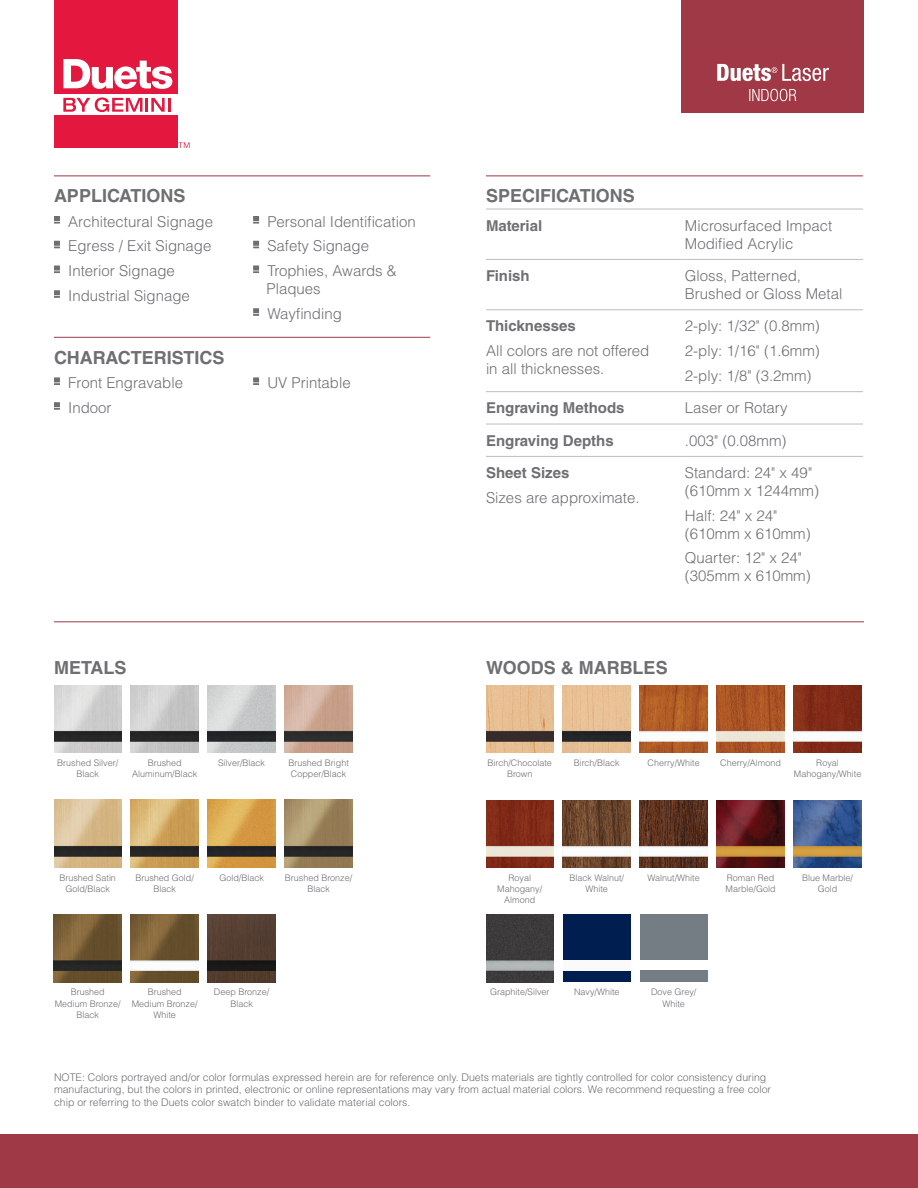
<style>
.page{position:relative;width:918px;height:1188px;background:#fff}
.page>*{position:absolute;margin:0;border:0;box-sizing:border-box;transform-origin:0 0}
.t1{font:700 18px "Helvetica LT Std";color:#6d6f72}
.Bullets{font:300 15px/18px "Helvetica LT Std";color:#6d6f72}
.t2{font:700 15px "Helvetica LT Std";color:#6d6f72}
.t3{font:300 10.5px/12.6px "Helvetica LT Std";color:#6d6f72}
.t4{font:300 9px/11.2px "Helvetica LT Std";color:#6d6f72;text-align:center}
</style>
<div class="page">
<hr style="left:54px;top:337px;width:199px;height:1px;background:#9f3946">
<hr style="left:253px;top:337px;width:177px;height:1px;background:#9f3946">
<hr style="left:54px;top:176px;width:199px;height:1px;background:#9f3946">
<hr style="left:253px;top:176px;width:177px;height:1px;background:#9f3946">
<svg style="left:54px;top:216px;width:6px;height:8px"></svg>
<svg style="left:54px;top:241px;width:6px;height:7px"></svg>
<svg style="left:54px;top:266px;width:6px;height:7px"></svg>
<svg style="left:54px;top:290px;width:6px;height:8px"></svg>
<svg style="left:253px;top:216px;width:6px;height:8px"></svg>
<svg style="left:253px;top:241px;width:6px;height:7px"></svg>
<svg style="left:253px;top:266px;width:6px;height:7px"></svg>
<svg style="left:253px;top:308px;width:6px;height:8px"></svg>
<svg style="left:54px;top:377px;width:6px;height:8px"></svg>
<svg style="left:54px;top:402px;width:6px;height:8px"></svg>
<svg style="left:253px;top:377px;width:6px;height:8px"></svg>
<hr style="left:486px;top:209px;width:199px;height:1px;background:#bcbdc0">
<hr style="left:685px;top:209px;width:178px;height:1px;background:#bcbdc0">
<hr style="left:486px;top:259px;width:199px;height:1px;background:#bcbdc0">
<hr style="left:685px;top:259px;width:178px;height:1px;background:#bcbdc0">
<hr style="left:486px;top:310px;width:199px;height:1px;background:#bcbdc0">
<hr style="left:685px;top:310px;width:178px;height:1px;background:#bcbdc0">
<hr style="left:486px;top:391px;width:199px;height:1px;background:#bcbdc0">
<hr style="left:685px;top:391px;width:178px;height:1px;background:#bcbdc0">
<hr style="left:486px;top:424px;width:199px;height:1px;background:#bcbdc0">
<hr style="left:685px;top:424px;width:178px;height:1px;background:#bcbdc0">
<hr style="left:486px;top:456px;width:199px;height:1px;background:#bcbdc0">
<hr style="left:685px;top:456px;width:178px;height:1px;background:#bcbdc0">
<hr style="left:486px;top:176px;width:199px;height:1px;background:#9f3946">
<hr style="left:685px;top:176px;width:178px;height:1px;background:#9f3946">
<img style="left:131px;top:685px;width:67px;height:68px">
<img style="left:54px;top:685px;width:68px;height:68px">
<img style="left:208px;top:685px;width:67px;height:68px">
<img style="left:285px;top:685px;width:67px;height:68px">
<img style="left:131px;top:800px;width:67px;height:67px">
<img style="left:54px;top:800px;width:68px;height:67px">
<img style="left:208px;top:800px;width:67px;height:67px">
<img style="left:285px;top:800px;width:67px;height:67px">
<img style="left:131px;top:915px;width:67px;height:67px">
<img style="left:54px;top:915px;width:67px;height:67px">
<img style="left:208px;top:915px;width:67px;height:67px">
<img style="left:563px;top:685px;width:67px;height:68px">
<img style="left:486px;top:685px;width:68px;height:68px">
<img style="left:640px;top:685px;width:67px;height:68px">
<img style="left:717px;top:685px;width:67px;height:68px">
<img style="left:486px;top:800px;width:68px;height:68px">
<img style="left:794px;top:685px;width:67px;height:68px">
<img style="left:563px;top:800px;width:67px;height:68px">
<img style="left:640px;top:800px;width:67px;height:68px">
<img style="left:794px;top:800px;width:67px;height:68px">
<img style="left:717px;top:800px;width:67px;height:68px">
<img style="left:486px;top:915px;width:68px;height:67px">
<div style="left:563px;top:915px;width:68px;height:67px;background:#001f50"></div>
<div style="left:563px;top:960px;width:68px;height:11px;background:#fafafa"></div>
<div style="left:640px;top:915px;width:67px;height:45px;background:#737d83"></div>
<div style="left:640px;top:971px;width:67px;height:11px;background:#737d83"></div>
<hr style="left:54px;top:621px;width:810px;height:1px;background:#9f3946">
<div style="left:0;top:1134px;width:918px;height:54px;background:#9f3946"></div>
<div style="left:682px;top:0;width:182px;height:52px;background:#9f3946"></div>
<div style="left:682px;top:52px;width:182px;height:61px;background:#a03945"></div>
<svg style="left:717px;top:64px;width:112px;height:17px"></svg>
<svg style="left:749px;top:89px;width:47px;height:12px"></svg>
<div style="left:54px;top:0;width:123px;height:94px;background:#e4183e"></div>
<div style="left:54px;top:115px;width:123px;height:33px;background:#e4183e"></div>
<svg style="left:63px;top:59px;width:109px;height:30px"></svg>
<svg style="left:63px;top:97px;width:107px;height:15px"></svg>
<svg style="left:179px;top:142px;width:11px;height:6px"></svg>
<p class="t1" style="left:54px;top:185px;width:133px">APPLICATIONS</p>
<p class="Bullets" style="left:68px;top:212px;width:146px">Architectural Signage</p>
<p class="Bullets" style="left:68px;top:237px;width:145px">Egress / Exit Signage</p>
<p class="Bullets" style="left:68px;top:262px;width:108px">Interior Signage</p>
<p class="Bullets" style="left:68px;top:286px;width:123px">Industrial Signage</p>
<p class="t1" style="left:54px;top:346px;width:172px">CHARACTERISTICS</p>
<p class="Bullets" style="left:68px;top:374px;width:116px">Front Engravable</p>
<p class="Bullets" style="left:68px;top:398px;width:45px">Indoor</p>
<p class="Bullets" style="left:267px;top:212px;width:150px">Personal Identification</p>
<p class="Bullets" style="left:267px;top:237px;width:103px">Safety Signage</p>
<p class="Bullets" style="left:267px;top:262px;width:132px">Trophies, Awards &amp;<br>Plaques</p>
<p class="Bullets" style="left:267px;top:304px;width:76px">Wayfinding</p>
<p class="Bullets" style="left:267px;top:374px;width:85px">UV Printable</p>
<p class="t1" style="left:486px;top:185px;width:150px">SPECIFICATIONS</p>
<p class="t2" style="left:486px;top:216px;width:58px">Material</p>
<p class="Bullets" style="left:685px;top:216px;width:149px">Microsurfaced Impact<br>Modified Acrylic</p>
<p class="t2" style="left:486px;top:267px;width:45px">Finish</p>
<p class="Bullets" style="left:685px;top:267px;width:159px">Gloss, Patterned,<br>Brushed or Gloss Metal</p>
<p class="t2" style="left:486px;top:317px;width:91px">Thicknesses</p>
<p class="Bullets" style="left:486px;top:342px;width:165px">All colors are not offered in all thicknesses.</p>
<p class="Bullets" style="left:685px;top:317px;width:137px">2-ply: 1/32" (0.8mm)</p>
<p class="Bullets" style="left:685px;top:342px;width:137px">2-ply: 1/16" (1.6mm)</p>
<p class="Bullets" style="left:685px;top:366px;width:128px">2-ply: 1/8" (3.2mm)</p>
<p class="t2" style="left:486px;top:399px;width:140px">Engraving Methods</p>
<p class="Bullets" style="left:685px;top:399px;width:104px">Laser or Rotary</p>
<p class="t2" style="left:486px;top:431px;width:129px">Engraving Depths</p>
<p class="Bullets" style="left:685px;top:431px;width:103px">.003" (0.08mm)</p>
<p class="t2" style="left:486px;top:464px;width:85px">Sheet Sizes</p>
<p class="Bullets" style="left:486px;top:488px;width:155px">Sizes are approximate.</p>
<p class="Bullets" style="left:685px;top:464px;width:136px">Standard: 24" x 49" (610mm x 1244mm)</p>
<p class="Bullets" style="left:685px;top:506px;width:127px">Half: 24" x 24" (610mm x 610mm)</p>
<p class="Bullets" style="left:685px;top:549px;width:127px">Quarter: 12" x 24" (305mm x 610mm)</p>
<p class="t1" style="left:54px;top:657px;width:74px">METALS</p>
<p class="t1" style="left:486px;top:657px;width:183px">WOODS &amp; MARBLES</p>
<p class="t4" style="left:57px;top:757px;width:63px">Brushed Silver/<br>Black</p>
<p class="t4" style="left:218px;top:757px;width:49px">Silver/Black</p>
<p class="t4" style="left:288px;top:757px;width:62px">Brushed Bright</p>
<p class="t4" style="left:574px;top:757px;width:47px">Birch/Black</p>
<p class="t4" style="left:648px;top:757px;width:54px">Cherry/White</p>
<p class="t4" style="left:720px;top:757px;width:62px">Cherry/Almond</p>
<p class="t4" style="left:132px;top:757px;width:67px">Brushed<br>Aluminum/Black</p>
<p class="t4" style="left:291px;top:768px;width:57px">Copper/Black</p>
<p class="t4" style="left:488px;top:757px;width:66px">Birch/Chocolate<br>Brown</p>
<p class="t4" style="left:794px;top:757px;width:69px">Royal<br>Mahogany/White</p>
<p class="t4" style="left:59px;top:872px;width:58px">Brushed Satin<br>Gold/Black</p>
<p class="t4" style="left:135px;top:872px;width:60px">Brushed Gold/<br>Black</p>
<p class="t4" style="left:569px;top:872px;width:56px">Black Walnut/<br>White</p>
<p class="t4" style="left:802px;top:872px;width:53px">Blue Marble/<br>Gold</p>
<p class="t4" style="left:219px;top:872px;width:46px">Gold/Black</p>
<p class="t4" style="left:648px;top:872px;width:54px">Walnut/White</p>
<p class="t4" style="left:285px;top:872px;width:69px">Brushed Bronze/<br>Black</p>
<p class="t4" style="left:726px;top:872px;width:52px;text-align:left">Roman Red<br>Marble/Gold</p>
<p class="t4" style="left:497px;top:872px;width:47px">Royal<br>Mahogany/<br>Almond</p>
<p class="t4" style="left:55px;top:987px;width:67px">Brushed<br>Medium Bronze/<br>Black</p>
<p class="t4" style="left:132px;top:987px;width:67px">Brushed<br>Medium Bronze/<br>White</p>
<p class="t4" style="left:490px;top:987px;width:61px">Graphite/Silver</p>
<p class="t4" style="left:214px;top:987px;width:57px">Deep Bronze/<br>Black</p>
<p class="t4" style="left:574px;top:987px;width:47px">Navy/White</p>
<p class="t4" style="left:651px;top:987px;width:47px">Dove Grey/<br>White</p>
<p class="t3" style="left:54px;top:1071px;width:719px">NOTE: Colors portrayed and/or color formulas expressed herein are for reference only. Duets materials are tightly controlled for color consistency during manufacturing, but the colors in printed, electronic or online representations may vary from actual material colors. We recommend requesting a free color chip or referring to the Duets color swatch binder to validate material colors.</p>
</div>
